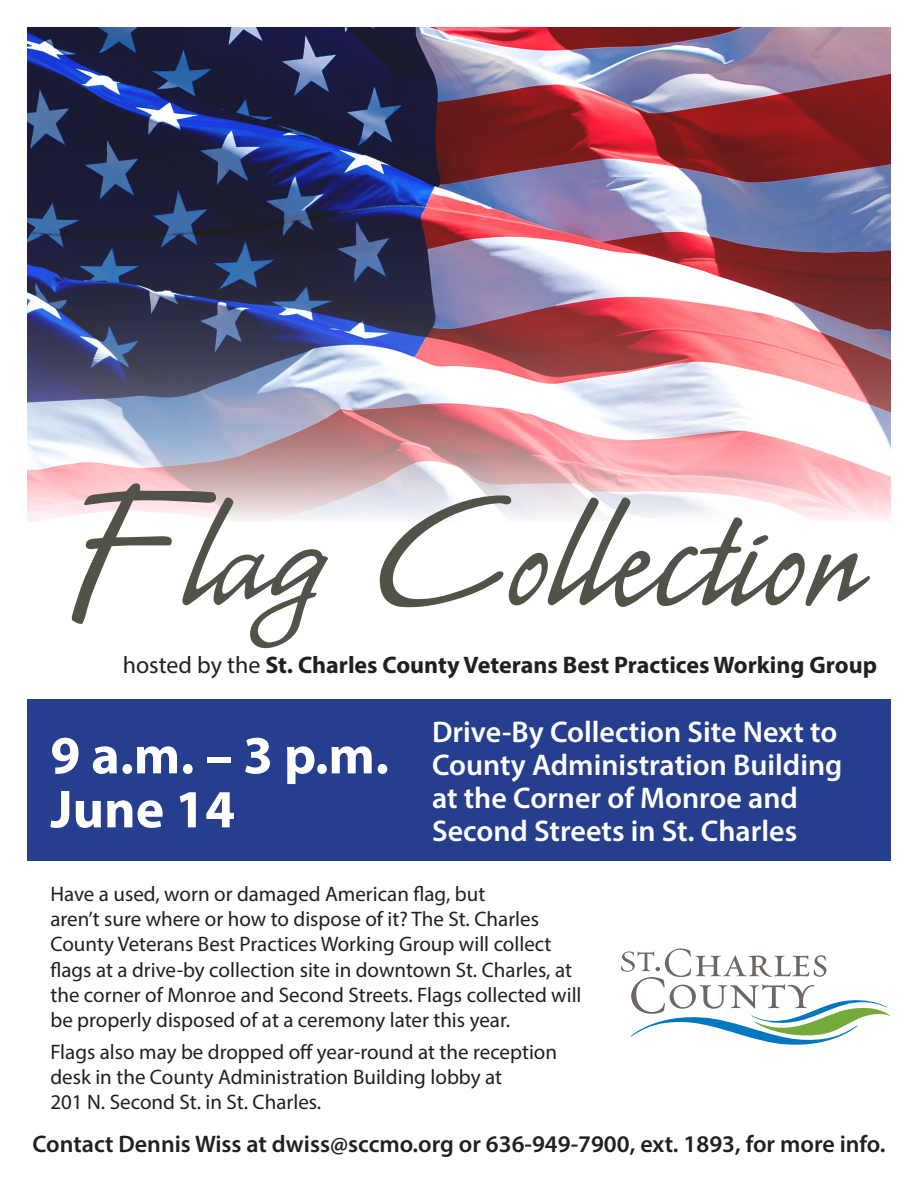
<style>
.page{position:relative;width:918px;height:1188px;background:#fff}
.page>*{position:absolute;margin:0;border:0;box-sizing:border-box;transform-origin:0 0}
.t1{font:172.5px "CAC Leslie";color:#535249}
.t2{font:700 54px/54px "Myriad Pro";color:#fff}
.t3{font:600 30px/33px "Myriad Pro";color:#fff}
.t4{font:600 24px "Myriad Pro";color:#231f20}
.t5{font:700 24px "Myriad Pro";color:#231f20}
.t6{font:21px/25.2px "Myriad Pro";color:#231f20}
.s1{font-weight:400}
</style>
<div class="page">
<img style="left:27px;top:27px;width:864px;height:494px">
<div style="left:27px;top:700px;width:864px;height:161px;background:#253f8e"></div>
<svg style="left:621px;top:948px;width:270px;height:97px"></svg>
<p class="t1" style="left:70px;top:453px;width:792px">Flag Collection</p>
<p class="t5" style="left:123px;top:649px;width:756px"><span class="s1">hosted by the</span> St. Charles County Veterans Best Practices Working Group</p>
<p class="t2" style="left:50px;top:726px;width:340px">9 a.m. – 3 p.m.<br>June 14</p>
<p class="t3" style="left:432px;top:715px;width:412px">Drive-By Collection Site Next to<br>County Administration Building at the Corner of Monroe and<br>Second Streets in St. Charles</p>
<p class="t6" style="left:50px;top:881px;width:533px">Have a used, worn or damaged American flag, but<br>aren’t sure where or how to dispose of it? The St. Charles County Veterans Best Practices Working Group will collect flags at a drive-by collection site in downtown St. Charles, at the corner of Monroe and Second Streets. Flags collected will be properly disposed of at a ceremony later this year.</p>
<p class="t6" style="left:50px;top:1039px;width:508px">Flags also may be dropped off year-round at the reception desk in the County Administration Building lobby at<br>201 N. Second St. in St. Charles.</p>
<p class="t4" style="left:33px;top:1129px;width:854px">Contact Dennis Wiss at dwiss@sccmo.org or 636-949-7900, ext. 1893, for more info.</p>
</div>
